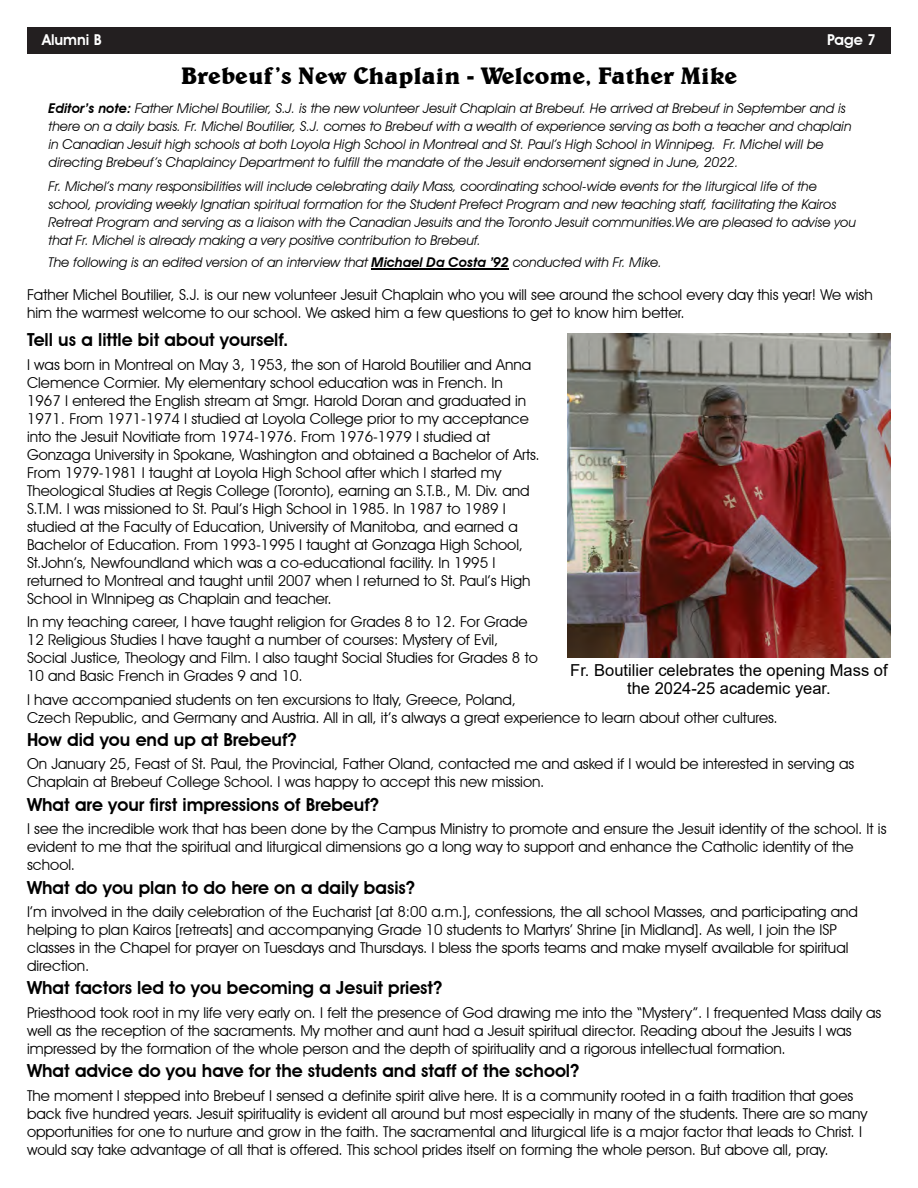
<style>
.page{position:relative;width:918px;height:1188px;background:#fff}
.page>*{position:absolute;margin:0;border:0;box-sizing:border-box;transform-origin:0 0}
.t1{font:700 24px "Belwe BT";color:#000}
.t2{font:600 18px "Avant Garde IT Cby BT";color:#000}
.t3{font:16.5px/18.5px "Arial";color:#000;text-align:center}
.t4{font:15px/18px "Avant Garde IT Cby BT";color:#000}
.t5{font:600 15px "Avant Garde IT Cby BT";color:#fff}
.t6{font:italic 13.5px/18px "Avant Garde IT Cby BT";color:#000}
.s1{font-weight:600}
</style>
<div class="page">
<div style="left:27px;top:27px;width:864px;height:27px;background:#231f20"></div>
<hr style="left:372px;top:268px;width:137px;height:2px;background:#000">
<img style="left:567px;top:334px;width:324px;height:324px">
<p class="t5" style="left:42px;top:33px;width:61px">Alumni B</p>
<p class="t5" style="left:827px;top:33px;width:50px">Page 7</p>
<h1 class="t1" style="left:181px;top:66px;width:558px">Brebeuf’s New Chaplain - Welcome, Father Mike</h1>
<p class="t6" style="left:49px;top:101px;width:804px"><span class="s1">Editor’s note:</span> Father Michel Boutilier, S.J. is the new volunteer Jesuit Chaplain at Brebeuf. He arrived at Brebeuf in September and is there on a daily basis. Fr. Michel Boutilier, S.J. comes to Brebeuf with a wealth of experience serving as both a teacher and chaplain in Canadian Jesuit high schools at both Loyola High School in Montreal and St. Paul’s High School in Winnipeg. Fr. Michel will be directing Brebeuf’s Chaplaincy Department to fulfill the mandate of the Jesuit endorsement signed in June, 2022.</p>
<p class="t6" style="left:49px;top:178px;width:809px">Fr. Michel’s many responsibilities will include celebrating daily Mass, coordinating school-wide events for the liturgical life of the school, providing weekly Ignatian spiritual formation for the Student Prefect Program and new teaching staff, facilitating the Kairos Retreat Program and serving as a liaison with the Canadian Jesuits and the Toronto Jesuit communities.We are pleased to advise you that Fr. Michel is already making a very positive contribution to Brebeuf.</p>
<p class="t6" style="left:49px;top:255px;width:615px">The following is an edited version of an interview that <span class="s1">Michael Da Costa ’92</span> conducted with Fr. Mike.</p>
<p class="t4" style="left:27px;top:287px;width:847px">Father Michel Boutilier, S.J. is our new volunteer Jesuit Chaplain who you will see around the school every day this year! We wish him the warmest welcome to our school. We asked him a few questions to get to know him better.</p>
<p class="t2" style="left:27px;top:333px;width:263px">Tell us a little bit about yourself.</p>
<p class="t4" style="left:27px;top:357px;width:514px">I was born in Montreal on May 3, 1953, the son of Harold Boutilier and Anna Clemence Cormier. My elementary school education was in French. In 1967 I entered the English stream at Smgr. Harold Doran and graduated in 1971. From 1971-1974 I studied at Loyola College prior to my acceptance into the Jesuit Novitiate from 1974-1976. From 1976-1979 I studied at Gonzaga University in Spokane, Washington and obtained a Bachelor of Arts.<br>From 1979-1981 I taught at Loyola High School after which I started my Theological Studies at Regis College (Toronto), earning an S.T.B., M. Div. and S.T.M. I was missioned to St. Paul’s High School in 1985. In 1987 to 1989 I studied at the Faculty of Education, University of Manitoba, and earned a Bachelor of Education. From 1993-1995 I taught at Gonzaga High School, St.John’s, Newfoundland which was a co-educational facility. In 1995 I returned to Montreal and taught until 2007 when I returned to St. Paul’s High School in WInnipeg as Chaplain and teacher.</p>
<p class="t4" style="left:27px;top:614px;width:512px">In my teaching career, I have taught religion for Grades 8 to 12. For Grade 12 Religious Studies I have taught a number of courses: Mystery of Evil, Social Justice, Theology and Film. I also taught Social Studies for Grades 8 to 10 and Basic French in Grades 9 and 10.</p>
<p class="t4" style="left:27px;top:692px;width:752px">I have accompanied students on ten excursions to Italy, Greece, Poland,<br>Czech Republic, and Germany and Austria. All in all, it’s always a great experience to learn about other cultures.</p>
<p class="t2" style="left:27px;top:732px;width:271px">How did you end up at Brebeuf?</p>
<p class="t4" style="left:27px;top:756px;width:829px">On January 25, Feast of St. Paul, the Provincial, Father Oland, contacted me and asked if I would be interested in serving as<br>Chaplain at Brebeuf College School. I was happy to accept this new mission.</p>
<p class="t2" style="left:27px;top:797px;width:353px">What are your first impressions of Brebeuf?</p>
<p class="t4" style="left:27px;top:821px;width:861px">I see the incredible work that has been done by the Campus Ministry to promote and ensure the Jesuit identity of the school. It is evident to me that the spiritual and liturgical dimensions go a long way to support and enhance the Catholic identity of the school.</p>
<p class="t2" style="left:27px;top:880px;width:390px">What do you plan to do here on a daily basis?</p>
<p class="t4" style="left:27px;top:904px;width:833px">I’m involved in the daily celebration of the Eucharist [at 8:00 a.m.], confessions, the all school Masses, and participating and helping to plan Kairos [retreats] and accompanying Grade 10 students to Martyrs’ Shrine [in Midland]. As well, I join the ISP classes in the Chapel for prayer on Tuesdays and Thursdays. I bless the sports teams and make myself available for spiritual direction.</p>
<p class="t2" style="left:27px;top:981px;width:417px">What factors led to you becoming a Jesuit priest?</p>
<p class="t4" style="left:27px;top:1005px;width:856px">Priesthood took root in my life very early on. I felt the presence of God drawing me into the “Mystery”. I frequented Mass daily as well as the reception of the sacraments. My mother and aunt had a Jesuit spiritual director. Reading about the Jesuits I was impressed by the formation of the whole person and the depth of spirituality and a rigorous intellectual formation.</p>
<p class="t2" style="left:27px;top:1063px;width:554px">What advice do you have for the students and staff of the school?</p>
<p class="t4" style="left:27px;top:1088px;width:842px">The moment I stepped into Brebeuf I sensed a definite spirit alive here. It is a community rooted in a faith tradition that goes back five hundred years. Jesuit spirituality is evident all around but most especially in many of the students. There are so many opportunities for one to nurture and grow in the faith. The sacramental and liturgical life is a major factor that leads to Christ. I would say take advantage of all that is offered. This school prides itself on forming the whole person. But above all, pray.</p>
<p class="t3" style="left:570px;top:662px;width:319px">Fr. Boutilier celebrates the opening Mass of the 2024-25 academic year.</p>
</div>
